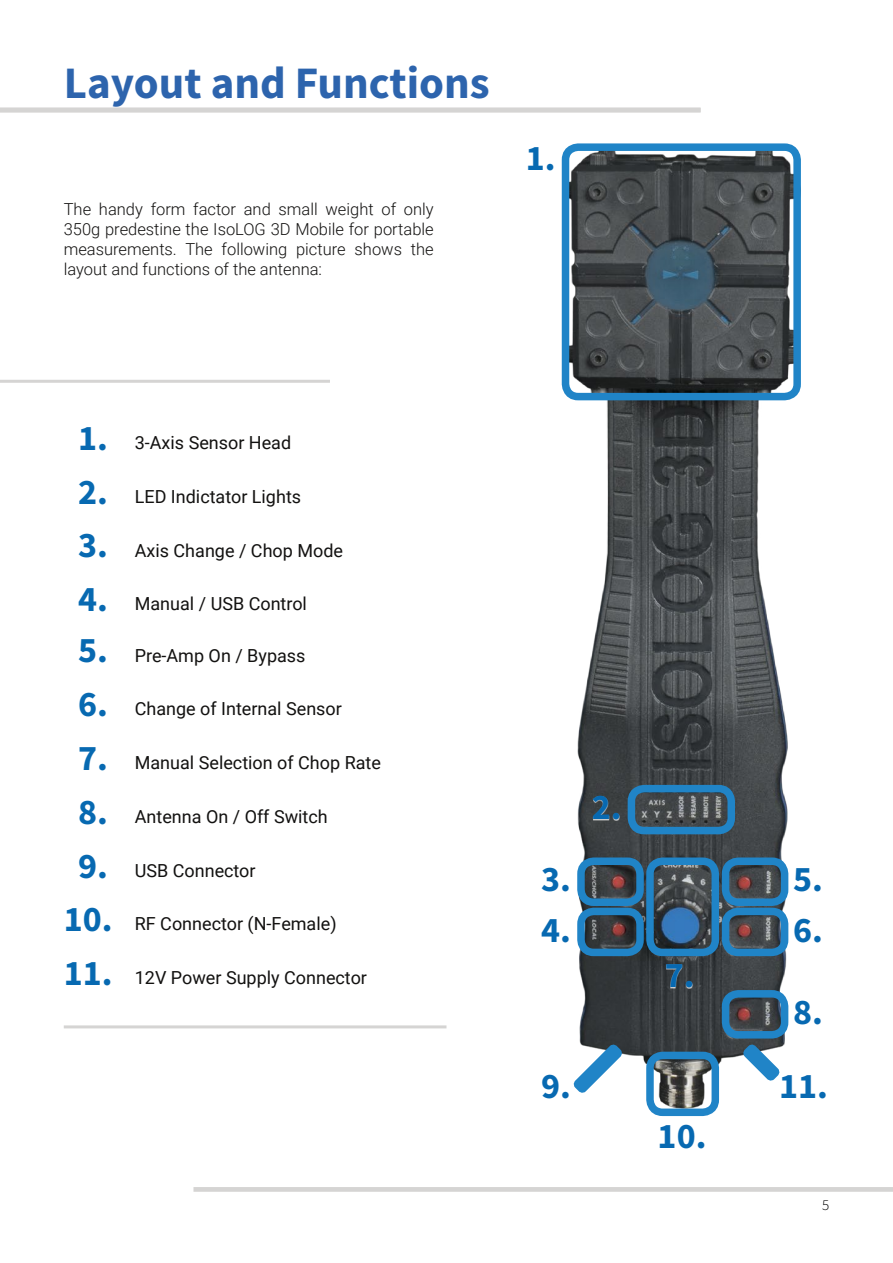
<style>
.page{position:relative;width:893px;height:1263px;background:#fff}
.page>*{position:absolute;margin:0;border:0;box-sizing:border-box;transform-origin:0 0}
.t1{font:700 45px "Source Sans Pro";color:#2d64ad}
.t2{font:700 36px/50.1px "Source Sans Pro";color:#0769b1}
.t3{font:18px "Roboto";color:#121110}
.t4{font:300 16.5px/19.8px "Roboto";color:#121110;text-align:justify}
.t5{font:300 15px "Source Sans Pro";color:#000}
.s1{font-family:"Source Sans Pro";font-weight:700;font-size:36px;color:#0769b1}
</style>
<div class="page">
<svg style="left:193px;top:1187px;width:700px;height:5px;background:#d7d6d5"></svg>
<hr style="left:0;top:108px;width:701px;height:4px;background:#d5d4d3">
<img style="left:571px;top:152px;width:221px;height:955px">
<div style="left:562px;top:143px;width:239px;height:257px;border:8px solid #2084c7;border-radius:13px"></div>
<div style="left:628px;top:785px;width:107px;height:49px;border:8px solid #2084c7;border-radius:13px"></div>
<div style="left:577px;top:857px;width:67px;height:49px;border:8px solid #2084c7;border-radius:13px"></div>
<div style="left:577px;top:908px;width:67px;height:48px;border:8px solid #2084c7;border-radius:13px"></div>
<div style="left:722px;top:857px;width:66px;height:49px;border:8px solid #2084c7;border-radius:13px"></div>
<div style="left:722px;top:908px;width:66px;height:48px;border:8px solid #2084c7;border-radius:13px"></div>
<div style="left:722px;top:990px;width:66px;height:48px;border:8px solid #2084c7;border-radius:13px"></div>
<div style="left:646px;top:857px;width:73px;height:99px;border:8px solid #2084c7;border-radius:13px"></div>
<div style="left:593px;top:796px;width:27px;height:24px;background:#fff;opacity:.75"></div>
<div style="left:666px;top:964px;width:27px;height:24px;background:#fff;opacity:.75"></div>
<svg style="left:571px;top:1038px;width:57px;height:68px"></svg>
<div style="left:646px;top:1052px;width:73px;height:64px;border:8px solid #2084c7;border-radius:13px"></div>
<svg style="left:737px;top:1038px;width:49px;height:49px"></svg>
<div style="left:782px;top:1075px;width:45px;height:25px;background:#fff"></div>
<div style="left:0;top:380px;width:330px;height:3px;border:2px solid #d5d4d3"></div>
<div style="left:64px;top:1025px;width:382px;height:3px;border:2px solid #d5d4d3"></div>
<h1 class="t1" style="left:64px;top:52px;width:428px">Layout and Functions</h1>
<p class="t4" style="left:64px;top:199px;width:371px">The handy form factor and small weight of only 350g predestine the IsoLOG 3D Mobile for portable measurements. The following picture shows the layout and functions of the antenna:</p>
<h2 class="t2" style="left:526px;top:133px;width:31px">1.</h2>
<p class="t3" style="left:78px;top:430px;width:215px"><span class="s1">1.</span> 3-Axis Sensor Head</p>
<p class="t3" style="left:78px;top:484px;width:224px"><span class="s1">2.</span> LED Indictator Lights</p>
<p class="t3" style="left:78px;top:538px;width:266px"><span class="s1">3.</span> Axis Change / Chop Mode</p>
<p class="t3" style="left:78px;top:591px;width:230px"><span class="s1">4.</span> Manual / USB Control</p>
<p class="t3" style="left:78px;top:642px;width:229px"><span class="s1">5.</span> Pre-Amp On / Bypass</p>
<p class="t3" style="left:78px;top:696px;width:265px"><span class="s1">6.</span> Change of Internal Sensor</p>
<p class="t3" style="left:78px;top:750px;width:304px"><span class="s1">7.</span> Manual Selection of Chop Rate</p>
<p class="t3" style="left:78px;top:804px;width:251px"><span class="s1">8.</span> Antenna On / Off Switch</p>
<p class="t3" style="left:78px;top:858px;width:179px"><span class="s1">9.</span> USB Connector</p>
<p class="t3" style="left:64px;top:911px;width:274px"><span class="s1">10.</span> RF Connector (N-Female)</p>
<p class="t3" style="left:64px;top:965px;width:305px"><span class="s1">11.</span> 12V Power Supply Connector</p>
<h2 class="t2" style="left:592px;top:782px;width:31px">2.</h2>
<h2 class="t2" style="left:541px;top:854px;width:31px">3.<br>4.</h2>
<h2 class="t2" style="left:793px;top:854px;width:31px">5.<br>6.</h2>
<h2 class="t2" style="left:665px;top:950px;width:31px">7.</h2>
<h2 class="t2" style="left:793px;top:986px;width:31px">8.</h2>
<h2 class="t2" style="left:541px;top:1061px;width:31px">9.</h2>
<h2 class="t2" style="left:779px;top:1061px;width:50px">11.</h2>
<h2 class="t2" style="left:658px;top:1111px;width:50px">10.</h2>
<p class="t5" style="left:822px;top:1196px;width:9px">5</p>
</div>
